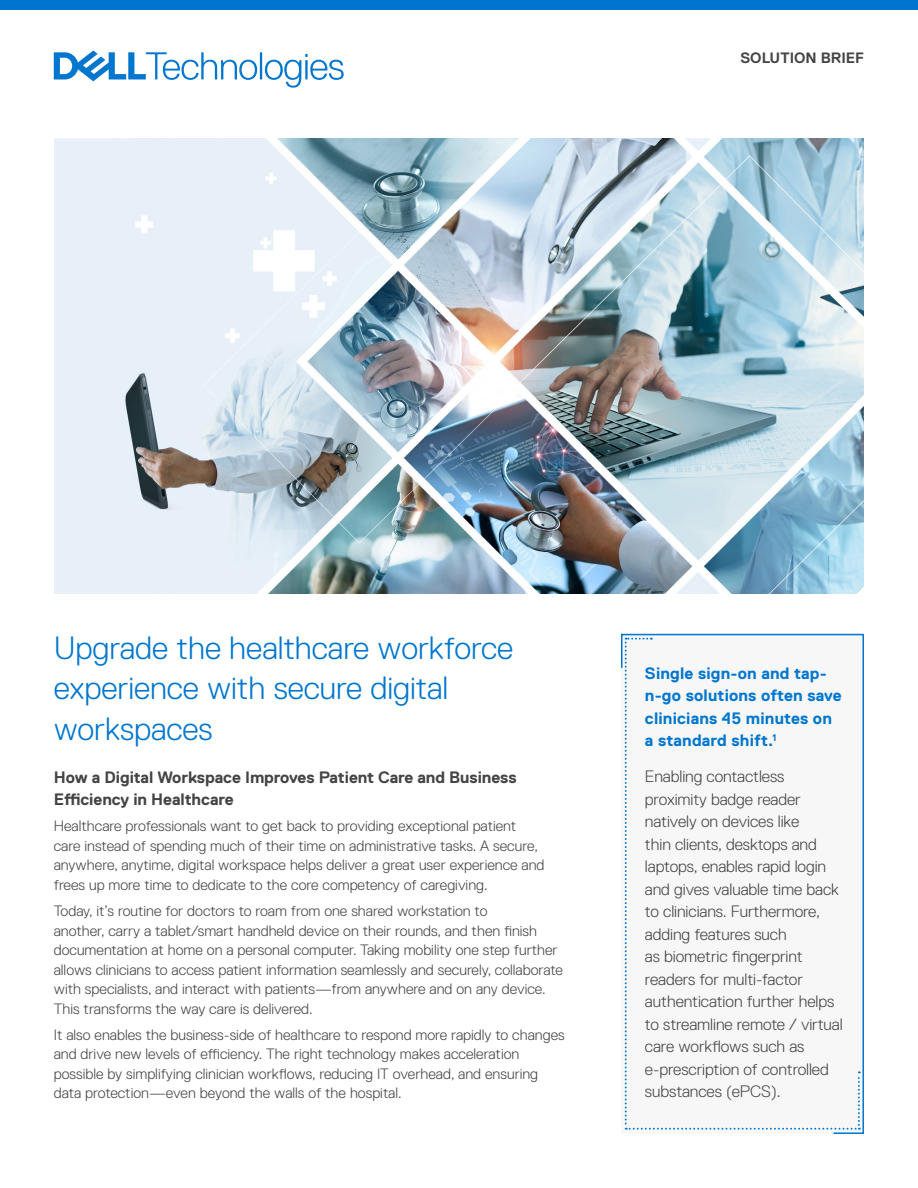
<style>
.page{position:relative;width:918px;height:1188px;background:#fff}
.page>*{position:absolute;margin:0;border:0;box-sizing:border-box;transform-origin:0 0}
.t1{font:300 32.25px/40.5px "Dell Replica";letter-spacing:-.005em;color:#0076ce}
.t2{font:300 16.5px/22.5px "Dell Replica";letter-spacing:-.005em;color:#444}
.t3{font:700 16.5px/22.5px "Dell Replica";letter-spacing:.01em;color:#0076ce}
.t4{font:700 16.5px/22.5px "Dell Replica";letter-spacing:-.005em;color:#444}
.t5{font:300 15px/19.5px "Dell Replica";color:#444}
.t6{font:700 15px "Dell Replica";color:#444}
</style>
<div class="page">
<img style="left:54px;top:138px;width:809px;height:456px">
<svg style="left:54px;top:50px;width:290px;height:38px"></svg>
<div style="left:0;top:0;width:918px;height:10px;background:#0075cf"></div>
<svg style="left:621px;top:633px;width:243px;height:501px"></svg>
<svg style="left:625px;top:638px;width:235px;height:492px"></svg>
<p class="t6" style="left:740px;top:50px;width:125px">SOLUTION BRIEF</p>
<p class="t1" style="left:54px;top:628px;width:461px">Upgrade the healthcare workforce experience with secure digital workspaces</p>
<p class="t4" style="left:54px;top:766px;width:464px">How a Digital Workspace Improves Patient Care and Business<br>Efficiency in Healthcare</p>
<p class="t5" style="left:54px;top:817px;width:492px">Healthcare professionals want to get back to providing exceptional patient care instead of spending much of their time on administrative tasks. A secure, anywhere, anytime, digital workspace helps deliver a great user experience and frees up more time to dedicate to the core competency of caregiving.</p>
<p class="t5" style="left:54px;top:901px;width:511px">Today, it’s routine for doctors to roam from one shared workstation to<br>another, carry a tablet/smart handheld device on their rounds, and then finish documentation at home on a personal computer. Taking mobility one step further allows clinicians to access patient information seamlessly and securely, collaborate with specialists, and interact with patients—from anywhere and on any device.<br>This transforms the way care is delivered.</p>
<p class="t5" style="left:54px;top:1025px;width:513px">It also enables the business-side of healthcare to respond more rapidly to changes and drive new levels of efficiency. The right technology makes acceleration possible by simplifying clinician workflows, reducing IT overhead, and ensuring data protection—even beyond the walls of the hospital.</p>
<p class="t3" style="left:645px;top:662px;width:198px">Single sign-on and tap&shy;n-go solutions often save clinicians 45 minutes on a standard shift.<sup>1</sup></p>
<p class="t2" style="left:645px;top:766px;width:199px">Enabling contactless proximity badge reader natively on devices like<br>thin clients, desktops and laptops, enables rapid login and gives valuable time back to clinicians. Furthermore, adding features such<br>as biometric fingerprint readers for multi-factor authentication further helps to streamline remote / virtual care workflows such as e-prescription of controlled substances (ePCS).</p>
</div>
